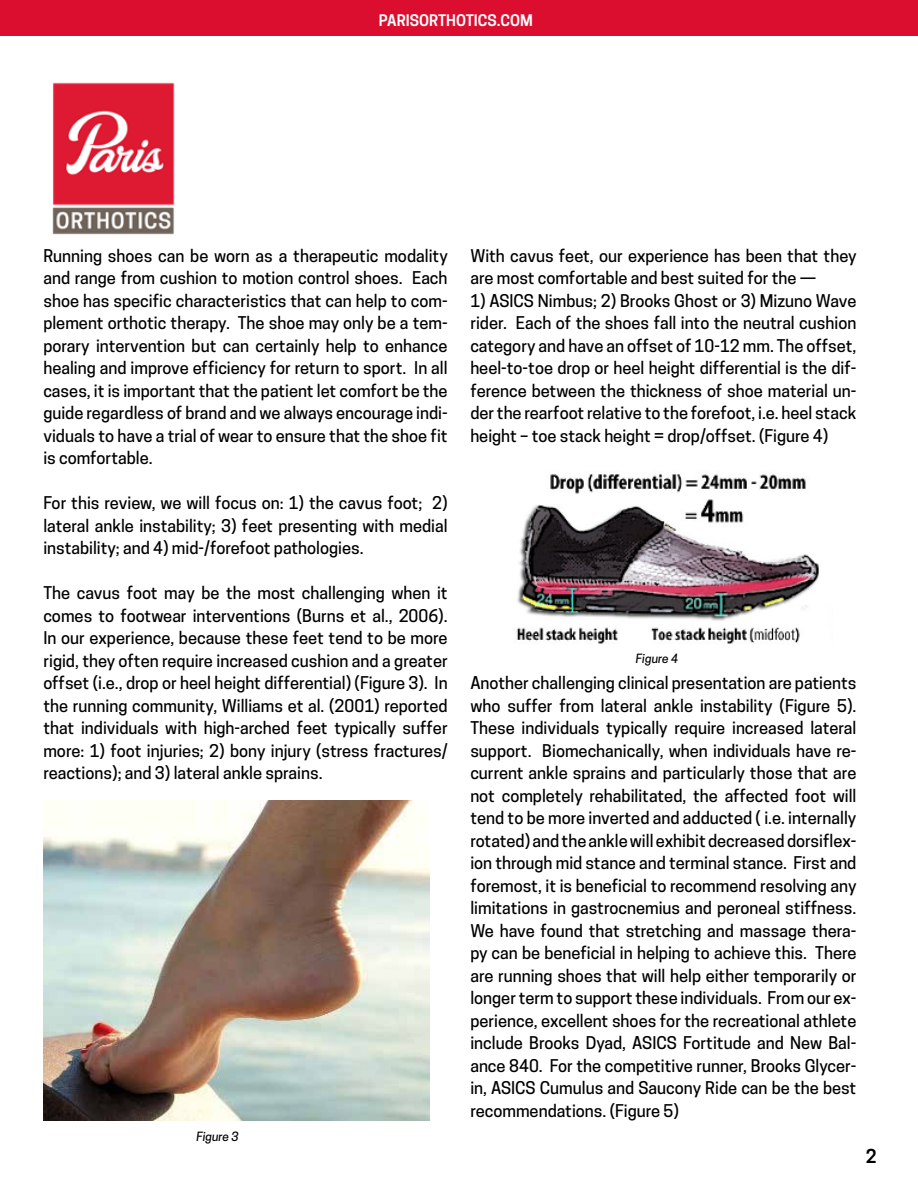
<style>
.page{position:relative;width:918px;height:1188px;background:#fff}
.page>*{position:absolute;margin:0;border:0;box-sizing:border-box;transform-origin:0 0}
.t1{font:600 18px "Cooper Hewitt";color:#000}
.t2{font:500 16.5px/22.5px "Cooper Hewitt";color:#000;text-align:justify}
.t3{font:600 15px "Cooper Hewitt";color:#fff}
.t4{font:italic 500 12px "Cooper Hewitt";color:#000}
</style>
<div class="page">
<div style="left:0;top:0;width:918px;height:36px;background:#dc0e30"></div>
<img style="left:52px;top:82px;width:123px;height:153px">
<img style="left:43px;top:801px;width:386px;height:319px">
<img style="left:516px;top:474px;width:303px;height:170px">
<p class="t3" style="left:379px;top:11px;width:156px">PARISORTHOTICS.COM</p>
<p class="t2" style="left:43px;top:244px;width:406px">Running shoes can be worn as a therapeutic modality and range from cushion to motion control shoes. Each shoe has specific characteristics that can help to com&shy;plement orthotic therapy. The shoe may only be a tem&shy;porary intervention but can certainly help to enhance healing and improve efficiency for return to sport. In all cases, it is important that the patient let comfort be the guide regardless of brand and we always encourage indi&shy;viduals to have a trial of wear to ensure that the shoe fit is comfortable.</p>
<p class="t2" style="left:43px;top:492px;width:406px">For this review, we will focus on: 1) the cavus foot; 2) lateral ankle instability; 3) feet presenting with medial instability; and 4) mid-/forefoot pathologies.</p>
<p class="t2" style="left:43px;top:582px;width:406px">The cavus foot may be the most challenging when it comes to footwear interventions (Burns et al., 2006).<br>In our experience, because these feet tend to be more rigid, they often require increased cushion and a greater offset (i.e., drop or heel height differential) (Figure 3). In the running community, Williams et al. (2001) reported that individuals with high-arched feet typically suffer more: 1) foot injuries; 2) bony injury (stress fractures/ reactions); and 3) lateral ankle sprains.</p>
<p class="t4" style="left:196px;top:1129px;width:44px">Figure 3</p>
<p class="t2" style="left:470px;top:244px;width:388px">With cavus feet, our experience has been that they are most comfortable and best suited for the —</p>
<p class="t2" style="left:470px;top:289px;width:388px">1) ASICS Nimbus; 2) Brooks Ghost or 3) Mizuno Wave rider. Each of the shoes fall into the neutral cushion category and have an offset of 10-12 mm. The offset, heel-to-toe drop or heel height differential is the dif&shy;ference between the thickness of shoe material un&shy;der the rearfoot relative to the forefoot, i.e. heel stack height – toe stack height = drop/offset. (Figure 4)</p>
<p class="t4" style="left:636px;top:651px;width:44px">Figure 4</p>
<p class="t2" style="left:470px;top:672px;width:388px">Another challenging clinical presentation are patients who suffer from lateral ankle instability (Figure 5).<br>These individuals typically require increased lateral support. Biomechanically, when individuals have re&shy;current ankle sprains and particularly those that are not completely rehabilitated, the affected foot will tend to be more inverted and adducted ( i.e. internally rotated) and the ankle will exhibit decreased dorsiflex&shy;ion through mid stance and terminal stance. First and foremost, it is beneficial to recommend resolving any limitations in gastrocnemius and peroneal stiffness.<br>We have found that stretching and massage thera&shy;py can be beneficial in helping to achieve this. There are running shoes that will help either temporarily or longer term to support these individuals. From our ex&shy;perience, excellent shoes for the recreational athlete include Brooks Dyad, ASICS Fortitude and New Bal&shy;ance 840. For the competitive runner, Brooks Glycer&shy;in, ASICS Cumulus and Saucony Ride can be the best recommendations. (Figure 5)</p>
<p class="t1" style="left:866px;top:1145px;width:12px">2</p>
</div>
